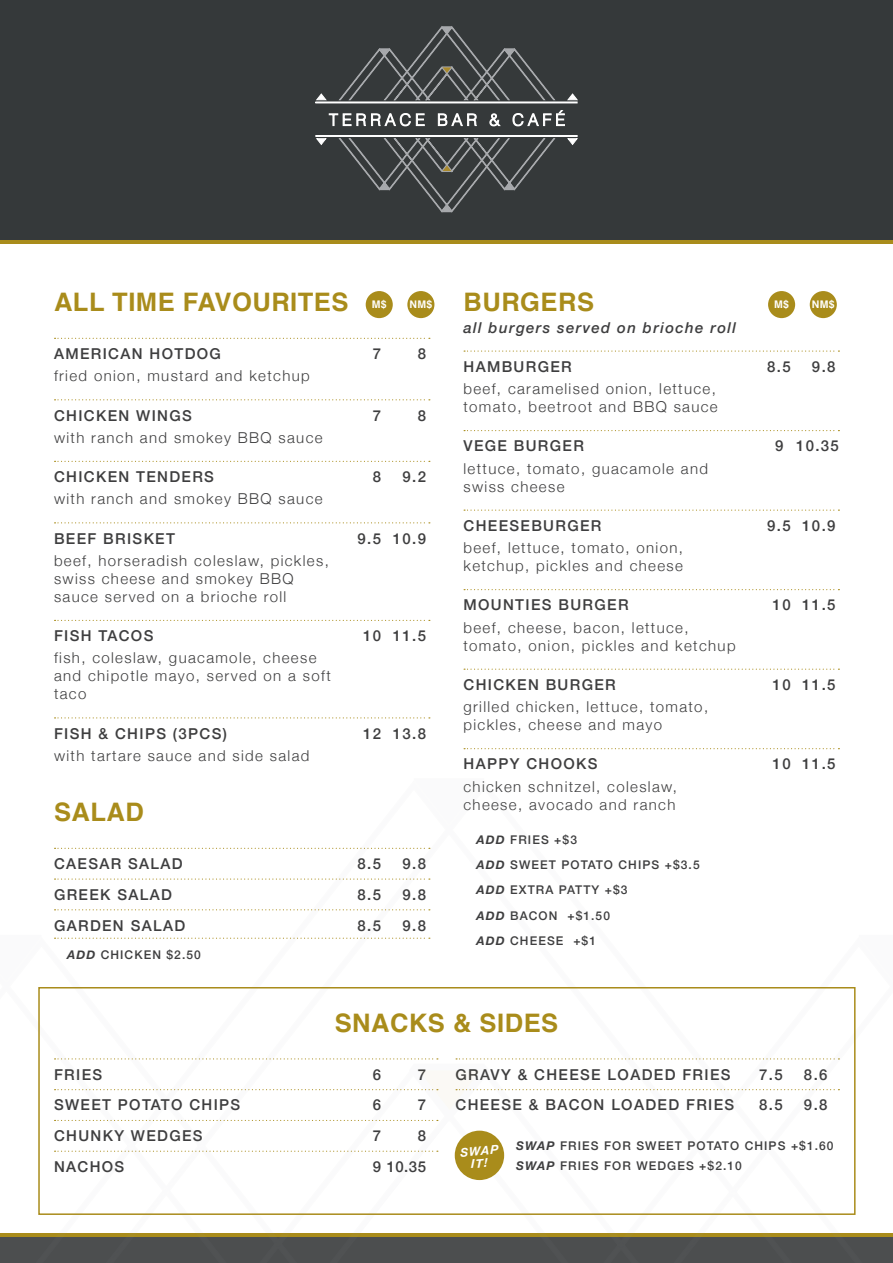
<style>
.page{position:relative;width:893px;height:1263px;background:#fff}
.page>*{position:absolute;margin:0;border:0;box-sizing:border-box;transform-origin:0 0}
.Heading1{font:700 25.5px "Helvetica";letter-spacing:.02em;color:#a98c1b}
.Desc{font:300 15px/18px "Helvetica Neue";letter-spacing:.09em;color:#3e3e3f}
.Food_Price{font:500 15px "Helvetica Neue";letter-spacing:.09em;color:#3e3e3f}
.Desc-2{font:italic 500 15px "Helvetica Neue";letter-spacing:.09em;color:#3e3e3f}
.Food_no_border{font:500 12px "Helvetica Neue";letter-spacing:.09em;color:#3e3e3f}
.Food_Price-2{font:500 12px "Helvetica Neue";letter-spacing:.09em;color:#3e3e3f}
.Food_no_border-2{font:italic 700 12px/12.5px "Helvetica Neue";color:#fff;text-align:center}
.Heading1-2{font:700 10.5px "Helvetica";color:#fff}
.s1{font-weight:700;font-style:italic}
</style>
<div class="page">
<svg style="left:55px;top:338px;width:375px;height:1px"></svg>
<svg style="left:55px;top:399px;width:375px;height:1px"></svg>
<svg style="left:55px;top:461px;width:375px;height:1px"></svg>
<svg style="left:55px;top:522px;width:375px;height:1px"></svg>
<svg style="left:55px;top:620px;width:375px;height:1px"></svg>
<svg style="left:55px;top:717px;width:375px;height:1px"></svg>
<svg style="left:55px;top:848px;width:110px;height:1px"></svg>
<svg style="left:55px;top:878px;width:110px;height:2px"></svg>
<svg style="left:55px;top:909px;width:110px;height:1px"></svg>
<svg style="left:464px;top:350px;width:375px;height:2px"></svg>
<svg style="left:464px;top:430px;width:375px;height:1px"></svg>
<svg style="left:464px;top:510px;width:375px;height:1px"></svg>
<svg style="left:464px;top:589px;width:375px;height:1px"></svg>
<svg style="left:464px;top:669px;width:375px;height:1px"></svg>
<svg style="left:464px;top:748px;width:375px;height:1px"></svg>
<div style="left:0;top:0;width:893px;height:244px;background:#35393a"></div>
<div style="left:316px;top:102px;width:261px;height:1px;border:1px solid #fff"></div>
<svg style="left:329px;top:114px;width:22px;height:12px"></svg>
<svg style="left:357px;top:113px;width:53px;height:13px"></svg>
<svg style="left:416px;top:114px;width:8px;height:12px"></svg>
<svg style="left:438px;top:114px;width:38px;height:12px"></svg>
<svg style="left:490px;top:114px;width:10px;height:12px"></svg>
<svg style="left:513px;top:110px;width:52px;height:16px"></svg>
<svg style="left:317px;top:94px;width:9px;height:6px"></svg>
<svg style="left:568px;top:94px;width:9px;height:6px"></svg>
<svg style="left:339px;top:26px;width:216px;height:74px"></svg>
<hr style="left:316px;top:135px;width:261px;height:2px;background:#fff">
<svg style="left:317px;top:139px;width:9px;height:6px"></svg>
<svg style="left:568px;top:139px;width:9px;height:6px"></svg>
<svg style="left:339px;top:139px;width:216px;height:73px"></svg>
<hr style="left:0;top:241px;width:893px;height:3px;background:#a98c1b">
<div style="left:366px;top:291px;width:27px;height:27px;background:#a98c1b;border-radius:50%"></div>
<div style="left:407px;top:291px;width:27px;height:27px;background:#a98c1b;border-radius:50%"></div>
<div style="left:768px;top:291px;width:27px;height:27px;background:#a98c1b;border-radius:50%"></div>
<div style="left:810px;top:291px;width:27px;height:27px;background:#a98c1b;border-radius:50%"></div>
<svg style="left:166px;top:847px;width:265px;height:92px"></svg>
<svg style="left:0;top:936px;width:167px;height:327px"></svg>
<svg style="left:0;top:936px;width:42px;height:46px"></svg>
<svg style="left:5px;top:1058px;width:888px;height:205px"></svg>
<div style="left:455px;top:1131px;width:49px;height:49px;background:#a98c1b;border-radius:50%"></div>
<div style="left:38px;top:987px;width:817px;height:228px;border:2px solid #a98c1b"></div>
<p class="Heading1" style="left:54px;top:282px;width:296px">ALL TIME FAVOURITES</p>
<p class="Food_Price" style="left:54px;top:342px;width:168px">AMERICAN HOTDOG</p>
<p class="Food_Price" style="left:373px;top:342px;width:10px">7</p>
<p class="Food_Price" style="left:418px;top:342px;width:10px">8</p>
<p class="Desc" style="left:54px;top:366px;width:257px">fried onion, mustard and ketchup</p>
<p class="Food_Price" style="left:54px;top:403px;width:139px">CHICKEN WINGS</p>
<p class="Food_Price" style="left:373px;top:403px;width:10px">7</p>
<p class="Food_Price" style="left:418px;top:403px;width:10px">8</p>
<p class="Desc" style="left:54px;top:427px;width:270px">with ranch and smokey BBQ sauce</p>
<p class="Food_Price" style="left:54px;top:465px;width:162px">CHICKEN TENDERS</p>
<p class="Food_Price" style="left:373px;top:465px;width:10px">8</p>
<p class="Food_Price" style="left:402px;top:465px;width:25px">9.2</p>
<p class="Desc" style="left:54px;top:489px;width:270px">with ranch and smokey BBQ sauce</p>
<p class="Food_Price" style="left:54px;top:526px;width:123px">BEEF BRISKET</p>
<p class="Food_Price" style="left:358px;top:526px;width:70px">9.5 10.9</p>
<p class="Desc" style="left:54px;top:550px;width:276px">beef, horseradish coleslaw, pickles, swiss cheese and smokey BBQ sauce served on a brioche roll</p>
<p class="Food_Price" style="left:54px;top:624px;width:101px">FISH TACOS</p>
<p class="Food_Price" style="left:363px;top:624px;width:64px">10 11.5</p>
<p class="Desc" style="left:54px;top:648px;width:278px">fish, coleslaw, guacamole, cheese and chipotle mayo, served on a soft taco</p>
<p class="Food_Price" style="left:54px;top:721px;width:174px">FISH &amp; CHIPS (3PCS)</p>
<p class="Food_Price" style="left:363px;top:721px;width:64px">12 13.8</p>
<p class="Desc" style="left:54px;top:745px;width:257px">with tartare sauce and side salad</p>
<p class="Heading1" style="left:463px;top:282px;width:132px">BURGERS</p>
<p class="Desc-2" style="left:463px;top:314px;width:274px">all burgers served on brioche roll</p>
<p class="Food_Price" style="left:463px;top:354px;width:110px">HAMBURGER</p>
<p class="Food_Price" style="left:767px;top:354px;width:25px">8.5</p>
<p class="Food_Price" style="left:812px;top:354px;width:25px">9.8</p>
<p class="Desc" style="left:463px;top:379px;width:256px">beef, caramelised onion, lettuce, tomato, beetroot and BBQ sauce</p>
<p class="Food_Price" style="left:463px;top:434px;width:122px">VEGE BURGER</p>
<p class="Food_Price" style="left:775px;top:434px;width:65px">9 10.35</p>
<p class="Desc" style="left:463px;top:458px;width:246px">lettuce, tomato, guacamole and swiss cheese</p>
<p class="Food_Price" style="left:463px;top:513px;width:139px">CHEESEBURGER</p>
<p class="Food_Price" style="left:767px;top:513px;width:70px">9.5 10.9</p>
<p class="Desc" style="left:463px;top:538px;width:221px">beef, lettuce, tomato, onion, ketchup, pickles and cheese</p>
<p class="Food_Price" style="left:463px;top:593px;width:167px">MOUNTIES BURGER</p>
<p class="Food_Price" style="left:773px;top:593px;width:64px">10 11.5</p>
<p class="Desc" style="left:463px;top:617px;width:274px">beef, cheese, bacon, lettuce, tomato, onion, pickles and ketchup</p>
<p class="Food_Price" style="left:463px;top:672px;width:154px">CHICKEN BURGER</p>
<p class="Food_Price" style="left:773px;top:672px;width:64px">10 11.5</p>
<p class="Desc" style="left:463px;top:697px;width:246px">grilled chicken, lettuce, tomato, pickles, cheese and mayo</p>
<p class="Food_Price" style="left:463px;top:752px;width:136px">HAPPY CHOOKS</p>
<p class="Food_Price" style="left:773px;top:752px;width:64px">10 11.5</p>
<p class="Desc" style="left:463px;top:776px;width:215px">chicken schnitzel, coleslaw, cheese, avocado and ranch</p>
<p class="Food_no_border" style="left:477px;top:829px;width:102px"><span class="s1">ADD</span> FRIES +$3</p>
<p class="Food_no_border" style="left:477px;top:855px;width:225px"><span class="s1">ADD</span> SWEET POTATO CHIPS +$3.5</p>
<p class="Food_no_border" style="left:477px;top:880px;width:152px"><span class="s1">ADD</span> EXTRA PATTY +$3</p>
<p class="Food_no_border" style="left:477px;top:906px;width:135px"><span class="s1">ADD</span> BACON +$1.50</p>
<p class="Food_no_border" style="left:477px;top:931px;width:121px"><span class="s1">ADD</span> CHEESE +$1</p>
<p class="Heading1-2" style="left:372px;top:296px;width:16px">M$</p>
<p class="Heading1-2" style="left:410px;top:296px;width:24px">NM$</p>
<p class="Heading1-2" style="left:774px;top:296px;width:16px">M$</p>
<p class="Heading1-2" style="left:812px;top:296px;width:24px">NM$</p>
<p class="Heading1" style="left:54px;top:792px;width:91px">SALAD</p>
<p class="Food_Price" style="left:54px;top:852px;width:130px">CAESAR SALAD</p>
<p class="Food_Price" style="left:358px;top:852px;width:25px">8.5</p>
<p class="Food_Price" style="left:402px;top:852px;width:25px">9.8</p>
<p class="Food_Price" style="left:54px;top:882px;width:119px">GREEK SALAD</p>
<p class="Food_Price" style="left:358px;top:882px;width:25px">8.5</p>
<p class="Food_Price" style="left:402px;top:882px;width:25px">9.8</p>
<p class="Food_Price" style="left:54px;top:913px;width:133px">GARDEN SALAD</p>
<p class="Food_Price" style="left:358px;top:913px;width:25px">8.5</p>
<p class="Food_Price" style="left:402px;top:913px;width:25px">9.8</p>
<p class="Food_Price-2" style="left:67px;top:945px;width:135px"><span class="s1">ADD</span> CHICKEN $2.50</p>
<p class="Heading1" style="left:335px;top:1002px;width:225px">SNACKS &amp; SIDES</p>
<p class="Food_Price" style="left:54px;top:1062px;width:50px">FRIES</p>
<p class="Food_Price" style="left:373px;top:1062px;width:10px">6</p>
<p class="Food_Price" style="left:418px;top:1062px;width:10px">7</p>
<p class="Food_Price" style="left:54px;top:1093px;width:188px">SWEET POTATO CHIPS</p>
<p class="Food_Price" style="left:373px;top:1093px;width:10px">6</p>
<p class="Food_Price" style="left:418px;top:1093px;width:10px">7</p>
<p class="Food_Price" style="left:54px;top:1124px;width:150px">CHUNKY WEDGES</p>
<p class="Food_Price" style="left:373px;top:1124px;width:10px">7</p>
<p class="Food_Price" style="left:418px;top:1124px;width:10px">8</p>
<p class="Food_Price" style="left:54px;top:1154px;width:72px">NACHOS</p>
<p class="Food_Price" style="left:373px;top:1154px;width:55px">9 10.35</p>
<p class="Food_Price" style="left:455px;top:1062px;width:277px">GRAVY &amp; CHEESE LOADED FRIES</p>
<p class="Food_Price" style="left:759px;top:1062px;width:25px">7.5</p>
<p class="Food_Price" style="left:804px;top:1062px;width:25px">8.6</p>
<p class="Food_Price" style="left:455px;top:1093px;width:280px">CHEESE &amp; BACON LOADED FRIES</p>
<p class="Food_Price" style="left:759px;top:1093px;width:25px">8.5</p>
<p class="Food_Price" style="left:804px;top:1093px;width:25px">9.8</p>
<p class="Food_no_border-2" style="left:459px;top:1146px;width:40px;rotate:-5deg">SWAP<br>IT!</p>
<p class="Food_no_border" style="left:516px;top:1136px;width:319px"><span class="s1">SWAP</span> FRIES FOR SWEET POTATO CHIPS +$1.60</p>
<p class="Food_no_border" style="left:516px;top:1156px;width:227px"><span class="s1">SWAP</span> FRIES FOR WEDGES +$2.10</p>
</div>
